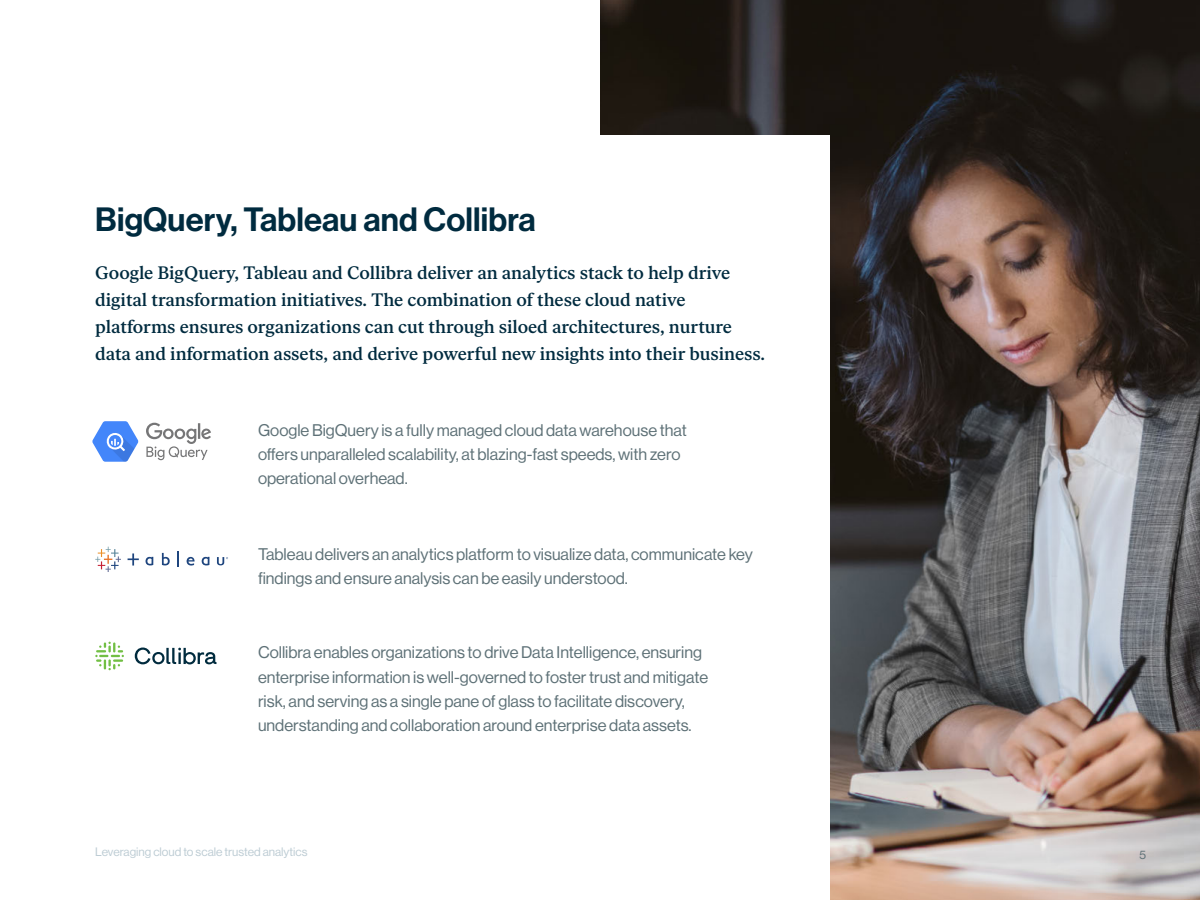
<style>
.page{position:relative;width:1200px;height:900px;background:#fff}
.page>*{position:absolute;margin:0;border:0;box-sizing:border-box;transform-origin:0 0}
.t1{font:500 33px "Haas Grot Disp 65";letter-spacing:.005em;color:#002b3f}
.t2{font:500 18px/27px "Ivar Text";letter-spacing:-.005em;color:#002b3f}
.t3{font:16.5px/24px "Haas Grot Disp 55 Roman";color:#5e7177}
.t4{font:12px "Haas Grot Disp 55 Roman";color:#bdccd4}
.t5{font:12px "Haas Grot Disp 55 Roman";color:#5e7177}
</style>
<div class="page">
<img style="left:600px;top:0;width:600px;height:900px">
<div style="left:392px;top:135px;width:438px;height:765px;background:#fff"></div>
<svg style="left:95px;top:642px;width:29px;height:28px"></svg>
<svg style="left:135px;top:648px;width:81px;height:16px"></svg>
<svg style="left:95px;top:547px;width:26px;height:25px"></svg>
<svg style="left:145px;top:551px;width:65px;height:16px"></svg>
<svg style="left:128px;top:553px;width:11px;height:13px"></svg>
<svg style="left:217px;top:557px;width:11px;height:9px"></svg>
<svg style="left:92px;top:421px;width:46px;height:41px"></svg>
<svg style="left:146px;top:423px;width:65px;height:37px"></svg>
<h1 class="t1" style="left:95px;top:200px;width:442px">BigQuery, Tableau and Collibra</h1>
<p class="t2" style="left:95px;top:259px;width:671px">Google BigQuery, Tableau and Collibra deliver an analytics stack to help drive digital transformation initiatives. The combination of these cloud native platforms ensures organizations can cut through siloed architectures, nurture data and information assets, and derive powerful new insights into their business.</p>
<p class="t3" style="left:258px;top:419px;width:430px">Google BigQuery is a fully managed cloud data warehouse that offers unparalleled scalability, at blazing-fast speeds, with zero operational overhead.</p>
<p class="t3" style="left:258px;top:543px;width:496px">Tableau delivers an analytics platform to visualize data, communicate key findings and ensure analysis can be easily understood.</p>
<p class="t3" style="left:258px;top:641px;width:452px">Collibra enables organizations to drive Data Intelligence, ensuring enterprise information is well-governed to foster trust and mitigate risk, and serving as a single pane of glass to facilitate discovery, understanding and collaboration around enterprise data assets.</p>
<p class="t4" style="left:95px;top:845px;width:214px">Leveraging cloud to scale trusted analytics</p>
<p class="t5" style="left:1139px;top:848px;width:8px">5</p>
</div>
